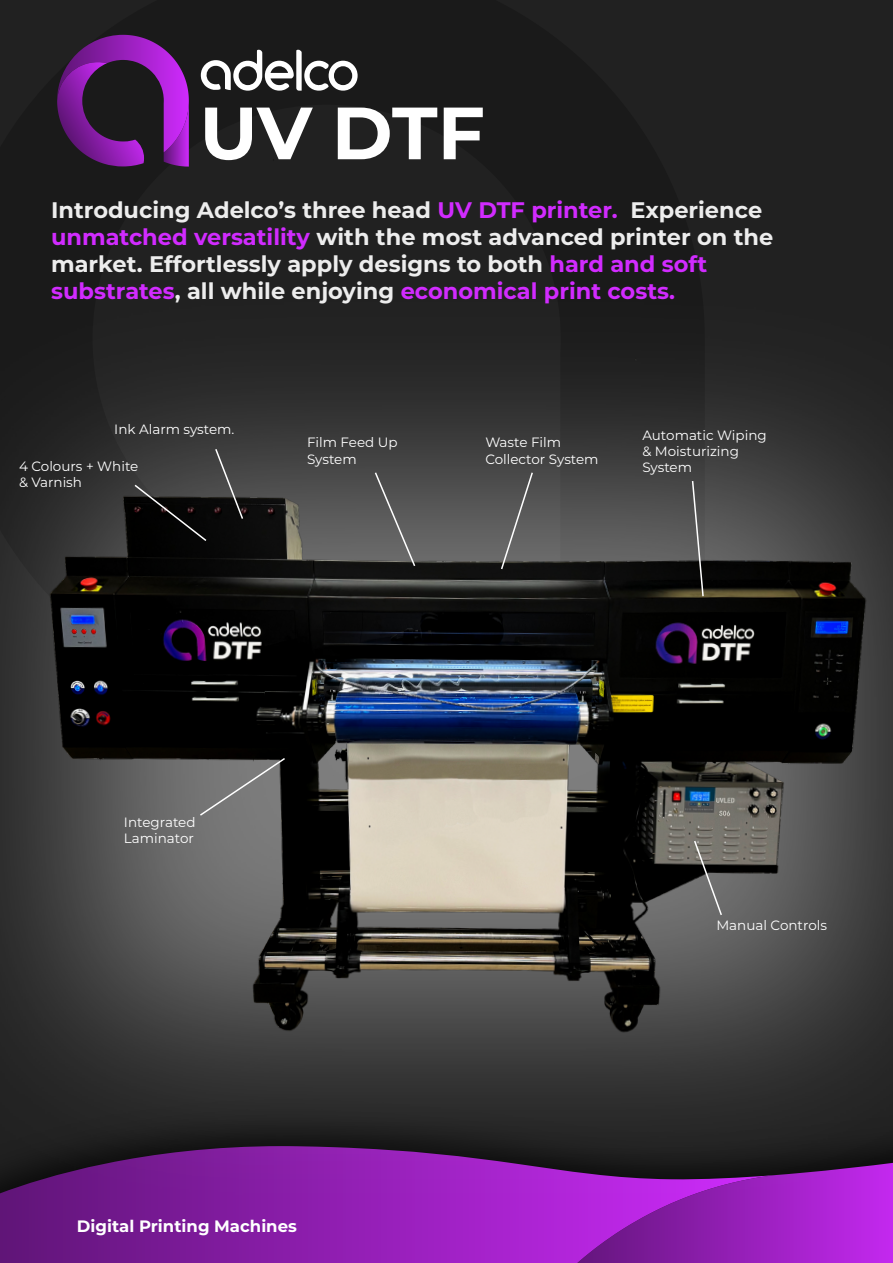
<style>
.page{position:relative;width:893px;height:1263px;background:#212121}
.page>*{position:absolute;margin:0;border:0;box-sizing:border-box;transform-origin:0 0}
.t1{font:700 73.8px "Montserrat";color:#fff}
.t2{font:700 22.5px/27px "Montserrat";color:#ededed}
.t3{font:700 16.5px "Montserrat";color:#fff}
.t4{font:13.5px/16.2px "Montserrat";color:#fff}
.s1{color:#d12bff}
</style>
<div class="page">
<svg style="left:201px;top:50px;width:157px;height:41px"></svg>
<svg style="left:57px;top:60px;width:132px;height:107px"></svg>
<img style="left:0;top:1079px;width:893px;height:184px">
<img style="left:0;top:387px;width:893px;height:692px">
<svg style="left:214px;top:447px;width:30px;height:73px;background:#3f3e3e"></svg>
<svg style="left:691px;top:479px;width:14px;height:119px;background:#555452"></svg>
<svg style="left:133px;top:483px;width:75px;height:60px;background:#1b1b1a"></svg>
<svg style="left:198px;top:756px;width:89px;height:61px;background:#6d6d6d"></svg>
<svg style="left:693px;top:839px;width:30px;height:78px;background:#6b6a68"></svg>
<svg style="left:500px;top:471px;width:34px;height:100px;background:#5b5b5b"></svg>
<svg style="left:373px;top:471px;width:44px;height:97px;background:#5b5b5b"></svg>
<h1 class="t1" style="left:200px;top:80px;width:287px">UV DTF</h1>
<p class="t2" style="left:51px;top:195px;width:724px">Introducing Adelco’s three head <span class="s1">UV DTF printer.</span> Experience <span class="s1">unmatched versatility</span> with the most advanced printer on the market. Effortlessly apply designs to both <span class="s1">hard and soft substrates</span>, all while enjoying <span class="s1">economical print costs.</span></p>
<p class="t4" style="left:114px;top:421px;width:122px">Ink Alarm system.</p>
<p class="t4" style="left:19px;top:457px;width:121px">4 Colours + White &amp; Varnish</p>
<p class="t4" style="left:307px;top:434px;width:92px">Film Feed Up<br>System</p>
<p class="t4" style="left:485px;top:434px;width:115px">Waste Film<br>Collector System</p>
<p class="t4" style="left:642px;top:426px;width:126px">Automatic Wiping &amp; Moisturizing<br>System</p>
<p class="t4" style="left:124px;top:813px;width:73px">Integrated<br>Laminator</p>
<p class="t3" style="left:77px;top:1215px;width:222px">Digital Printing Machines</p>
<p class="t4" style="left:716px;top:917px;width:112px">Manual Controls</p>
</div>
